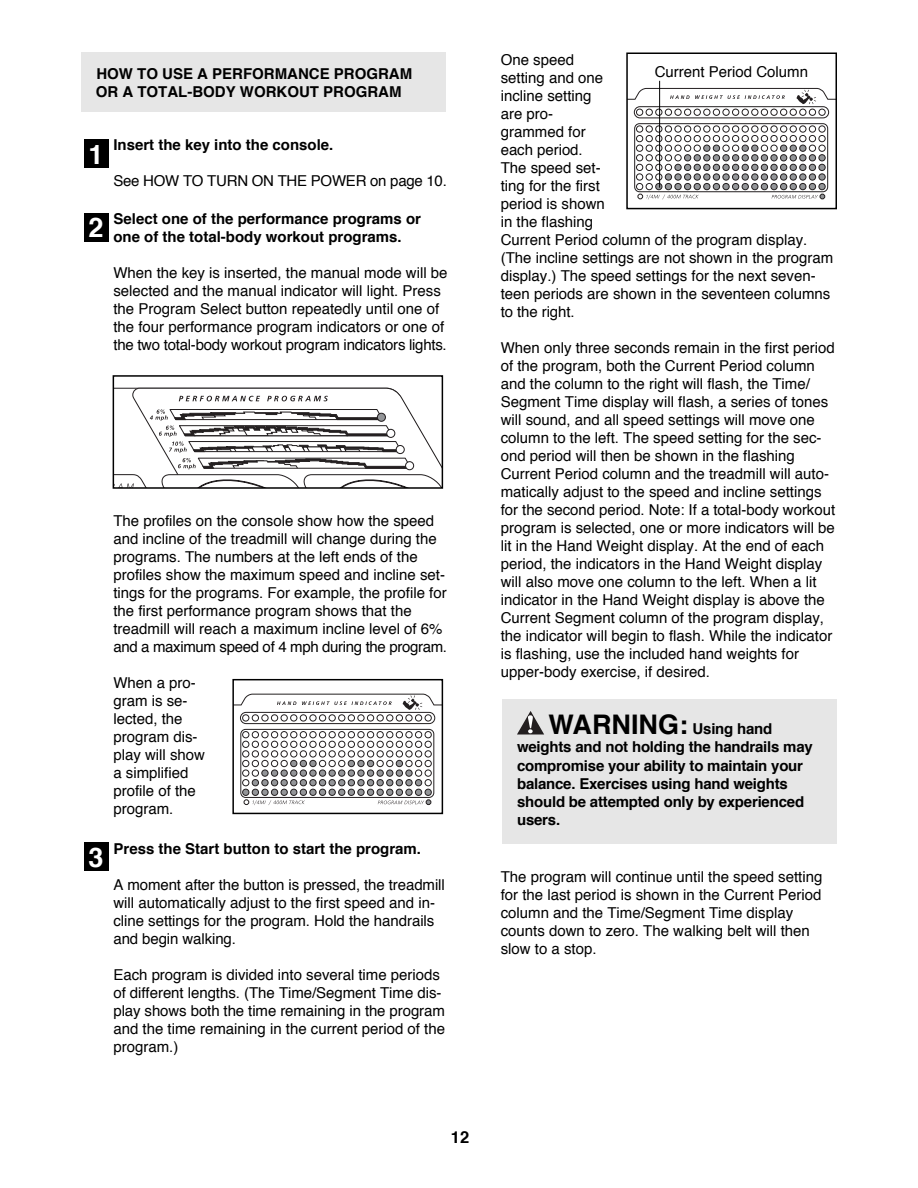
<style>
.page{position:relative;width:918px;height:1188px;background:#fff}
.page>*{position:absolute;margin:0;border:0;box-sizing:border-box;transform-origin:0 0}
.t1{font:700 27px "Helvetica";color:#fff}
.t2{font:700 16.5px "Helvetica";color:#000}
.t3{font:15px/18px "Helvetica";color:#000}
.t4{font:700 15px/18.3px "Helvetica";color:#000}
.s1{font-style:italic}
.s2{font-size:27px}
</style>
<div class="page">
<div style="left:81px;top:52px;width:365px;height:60px;background:#e6e6e6"></div>
<div style="left:84px;top:843px;width:24px;height:28px;background:#000"></div>
<div style="left:84px;top:213px;width:24px;height:28px;background:#000"></div>
<div style="left:84px;top:139px;width:24px;height:29px;background:#000"></div>
<svg style="left:116px;top:387px;width:324px;height:99px"></svg>
<div style="left:405px;top:461px;width:9px;height:9px;background:#fff;border:1px solid #231f20;border-radius:50%"></div>
<div style="left:377px;top:413px;width:9px;height:9px;background:#939598;border:1px solid #231f20;border-radius:50%"></div>
<div style="left:386px;top:429px;width:9px;height:9px;background:#fff;border:1px solid #231f20;border-radius:50%"></div>
<div style="left:396px;top:445px;width:9px;height:9px;background:#fff;border:1px solid #231f20;border-radius:50%"></div>
<div style="left:113px;top:375px;width:330px;height:114px;border:2px solid #000"></div>
<svg style="left:235px;top:694px;width:205px;height:111px"></svg>
<div style="left:232px;top:679px;width:211px;height:135px;border:2px solid #000"></div>
<svg style="left:629px;top:88px;width:205px;height:111px"></svg>
<div style="left:626px;top:52px;width:211px;height:157px;border:2px solid #000"></div>
<hr style="left:659px;top:81px;width:1px;height:107px;background:#000">
<div style="left:502px;top:699px;width:335px;height:145px;background:#e6e6e6"></div>
<svg style="left:517px;top:711px;width:27px;height:24px"></svg>
<p class="t4" style="left:96px;top:66px;width:318px">HOW TO USE A PERFORMANCE PROGRAM<br>OR A TOTAL-BODY WORKOUT PROGRAM</p>
<h1 class="t1" style="left:88px;top:144px;width:17px">1</h1>
<h1 class="t1" style="left:88px;top:218px;width:17px">2</h1>
<p class="t4" style="left:113px;top:137px;width:222px">Insert the key into the console.</p>
<p class="t3" style="left:113px;top:174px;width:335px">See HOW TO TURN ON THE POWER on page 10.</p>
<p class="t4" style="left:113px;top:211px;width:309px">Select one of the performance programs or one of the total-body workout programs.</p>
<p class="t3" style="left:113px;top:265px;width:336px">When the key is inserted, the manual mode will be selected and the manual indicator will light. Press the Program Select button repeatedly until one of the four performance program indicators or one of the two total-body workout program indicators lights.</p>
<h1 class="t1" style="left:88px;top:848px;width:17px">3</h1>
<p class="t3" style="left:113px;top:513px;width:335px">The profiles on the console show how the speed and incline of the treadmill will change during the programs. The numbers at the left ends of the profiles show the maximum speed and incline set&shy;tings for the programs. For example, the profile for the first performance program shows that the treadmill will reach a maximum incline level of 6% and a maximum speed of 4 mph during the program.</p>
<p class="t3" style="left:113px;top:675px;width:93px">When a pro&shy;gram is se&shy;lected, the program dis&shy;play will show a simplified profile of the program.</p>
<p class="t4" style="left:114px;top:841px;width:309px">Press the Start button to start the program.</p>
<p class="t3" style="left:113px;top:877px;width:333px">A moment after the button is pressed, the treadmill will automatically adjust to the first speed and in&shy;cline settings for the program. Hold the handrails and begin walking.</p>
<p class="t3" style="left:113px;top:967px;width:333px">Each program is divided into several time periods of different lengths. (The Time/Segment Time dis&shy;play shows both the time remaining in the program and the time remaining in the current period of the program.)</p>
<p class="t2" style="left:451px;top:1131px;width:20px">12</p>
<p class="t3" style="left:501px;top:52px;width:334px">One speed<br>setting and one<br>incline setting<br>are pro-<br>grammed for<br>each period.<br>The speed set-<br>ting for the first<br>period is shown<br>in the flashing<br>Current Period column of the program display. (The incline settings are not shown in the program display.) The speed settings for the next seven&shy;teen periods are shown in the seventeen columns to the right.</p>
<p class="t3" style="left:501px;top:340px;width:336px">When only three seconds remain in the first period of the program, both the Current Period column and the column to the right will flash, the Time/ Segment Time display will flash, a series of tones will sound, and <span class="s1">all speed settings will move one column to the left</span>. The speed setting for the sec&shy;ond period will then be shown in the flashing Current Period column and the treadmill will auto&shy;matically adjust to the speed and incline settings for the second period. Note: If a total-body workout program is selected, one or more indicators will be lit in the Hand Weight display. At the end of each period, the indicators in the Hand Weight display will also move one column to the left. When a lit indicator in the Hand Weight display is above the Current Segment column of the program display, the indicator will begin to flash. While the indicator is flashing, use the included hand weights for upper-body exercise, if desired.</p>
<p class="t3" style="left:655px;top:64px;width:155px">Current Period Column</p>
<p class="t4" style="left:517px;top:721px;width:297px;text-indent:31px"><span class="s2">WARNING:</span> Using hand weights and not holding the handrails may compromise your ability to maintain your balance. Exercises using hand weights should be attempted only by experienced users.</p>
<p class="t3" style="left:501px;top:869px;width:323px">The program will continue until the speed setting for the last period is shown in the Current Period column and the Time/Segment Time display counts down to zero. The walking belt will then slow to a stop.</p>
</div>
